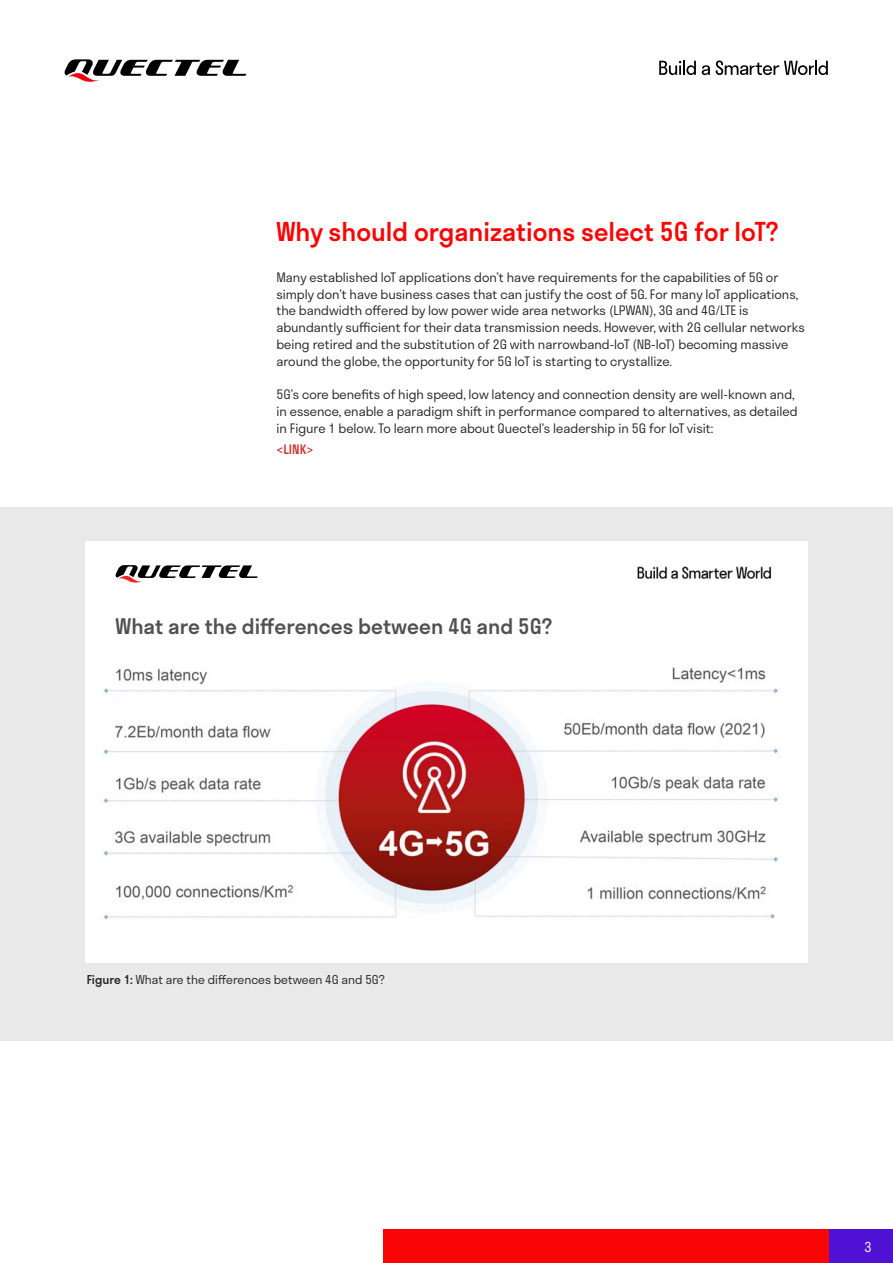
<style>
.page{position:relative;width:893px;height:1263px;background:#fff}
.page>*{position:absolute;margin:0;border:0;box-sizing:border-box;transform-origin:0 0}
.t1{font:500 25.5px "Stratos";color:#fa0505}
.t2{font:500 21px "Stratos";color:#525152}
.t3{font:300 13.5px "Stratos";color:#fff}
.t4{font:300 12.75px/16.8px "Stratos";color:#272526}
.t5{font:500 12.75px "Stratos";color:#cd3431}
.t6{font:300 12px "Stratos";color:#272526}
.s1{font-weight:500}
</style>
<div class="page">
<div style="left:0;top:508px;width:893px;height:533px;background:#e9e9e9"></div>
<div style="left:85px;top:542px;width:723px;height:421px;background:#fff"></div>
<img style="left:102px;top:574px;width:679px;height:346px">
<div style="left:116px;top:618px;width:485px;height:34px;background:#fff"></div>
<svg style="left:64px;top:59px;width:182px;height:23px"></svg>
<svg style="left:659px;top:61px;width:37px;height:14px"></svg>
<svg style="left:702px;top:65px;width:8px;height:10px"></svg>
<svg style="left:716px;top:61px;width:112px;height:14px"></svg>
<div style="left:383px;top:1229px;width:510px;height:34px;background:#fa0505"></div>
<div style="left:829px;top:1229px;width:64px;height:34px;background:#4f11d4"></div>
<div style="left:116px;top:549px;width:142px;height:50px;background:#fff"></div>
<svg style="left:116px;top:565px;width:142px;height:18px"></svg>
<img style="left:632px;top:566px;width:142px;height:33px">
<h1 class="t1" style="left:276px;top:217px;width:504px">Why should organizations select 5G for IoT?</h1>
<p class="t4" style="left:276px;top:269px;width:530px">Many established IoT applications don’t have requirements for the capabilities of 5G or simply don’t have business cases that can justify the cost of 5G. For many IoT applications, the bandwidth offered by low power wide area networks (LPWAN), 3G and 4G/LTE is abundantly sufficient for their data transmission needs. However, with 2G cellular networks being retired and the substitution of 2G with narrowband-IoT (NB-IoT) becoming massive around the globe, the opportunity for 5G IoT is starting to crystallize.</p>
<p class="t4" style="left:276px;top:387px;width:523px">5G’s core benefits of high speed, low latency and connection density are well-known and, in essence, enable a paradigm shift in performance compared to alternatives, as detailed in Figure 1 below. To learn more about Quectel’s leadership in 5G for IoT visit:</p>
<p class="t5" style="left:276px;top:442px;width:39px">&lt;LINK&gt;</p>
<h2 class="t2" style="left:116px;top:614px;width:438px">What are the differences between 4G and 5G?</h2>
<p class="t6" style="left:87px;top:973px;width:300px"><span class="s1">Figure 1:</span> What are the differences between 4G and 5G?</p>
<p class="t3" style="left:864px;top:1239px;width:9px">3</p>
</div>
